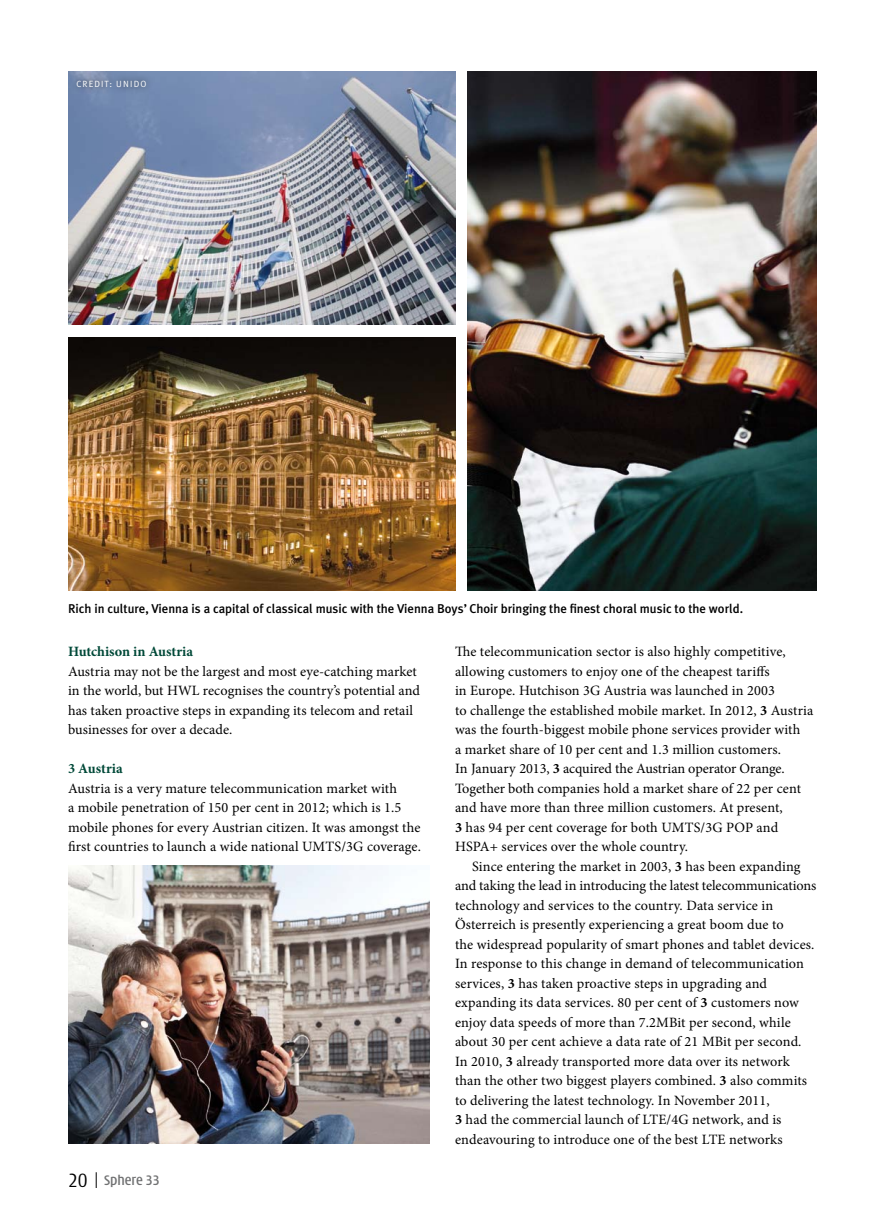
<style>
.page{position:relative;width:893px;height:1212px;background:#fff}
.page>*{position:absolute;margin:0;border:0;box-sizing:border-box;transform-origin:0 0}
.t1{font:500 condensed 15px "Modena";color:#707172}
.t2{font:14.25px/19.5px "Minion Pro";letter-spacing:.005em;color:#000}
.t3{font:700 14.25px "Minion Pro";color:#004938}
.t4{font:500 12.75px "Meta Plus";color:#000}
.t5{font:9px "Meta Plus Normal Caps";letter-spacing:.125em;color:#fff}
.s1{font-weight:700}
.s2{font-weight:300;font-size:21px;color:#000}
</style>
<div class="page">
<svg style="left:96px;top:1172px;width:1px;height:16px"></svg>
<img style="left:468px;top:71px;width:348px;height:519px">
<img style="left:68px;top:337px;width:387px;height:253px">
<img style="left:68px;top:71px;width:387px;height:253px">
<img style="left:68px;top:866px;width:361px;height:278px">
<div style="left:69px;top:72px;width:84px;height:23px;background:#000;opacity:.75"></div>
<p class="t5" style="left:77px;top:79px;width:72px">CREDIT: UNIDO</p>
<p class="t4" style="left:68px;top:601px;width:677px">Rich in culture, Vienna is a capital of classical music with the Vienna Boys’ Choir bringing the finest choral music to the world.</p>
<p class="t3" style="left:68px;top:642px;width:126px">Hutchison in Austria</p>
<p class="t2" style="left:68px;top:661px;width:354px">Austria may not be the largest and most eye-catching market in the world, but HWL recognises the country’s potential and has taken proactive steps in expanding its telecom and retail businesses for over a decade.</p>
<p class="t3" style="left:68px;top:759px;width:56px">3 Austria</p>
<p class="t2" style="left:68px;top:778px;width:354px">Austria is a very mature telecommunication market with<br>a mobile penetration of 150 per cent in 2012; which is 1.5 mobile phones for every Austrian citizen. It was amongst the first countries to launch a wide national UMTS/3G coverage.</p>
<p class="t2" style="left:455px;top:642px;width:360px">The telecommunication sector is also highly competitive, allowing customers to enjoy one of the cheapest tariffs<br>in Europe. Hutchison 3G Austria was launched in 2003<br>to challenge the established mobile market. In 2012, <span class="s1">3</span> Austria was the fourth-biggest mobile phone services provider with<br>a market share of 10 per cent and 1.3 million customers.<br>In January 2013, <span class="s1">3</span> acquired the Austrian operator Orange.<br>Together both companies hold a market share of 22 per cent and have more than three million customers. At present,<br><span class="s1">3</span> has 94 per cent coverage for both UMTS/3G POP and HSPA+ services over the whole country.</p>
<p class="t2" style="left:455px;top:856px;width:363px;text-indent:17px">Since entering the market in 2003, <span class="s1">3</span> has been expanding and taking the lead in introducing the latest telecommunications technology and services to the country. Data service in Österreich is presently experiencing a great boom due to<br>the widespread popularity of smart phones and tablet devices.<br>In response to this change in demand of telecommunication services, <span class="s1">3</span> has taken proactive steps in upgrading and expanding its data services. 80 per cent of <span class="s1">3</span> customers now enjoy data speeds of more than 7.2MBit per second, while about 30 per cent achieve a data rate of 21 MBit per second.<br>In 2010, <span class="s1">3</span> already transported more data over its network than the other two biggest players combined. <span class="s1">3</span> also commits to delivering the latest technology. In November 2011,<br><span class="s1">3</span> had the commercial launch of LTE/4G network, and is endeavouring to introduce one of the best LTE networks</p>
<p class="t1" style="left:68px;top:1173px;width:93px"><span class="s2">20</span> Sphere 33</p>
</div>
